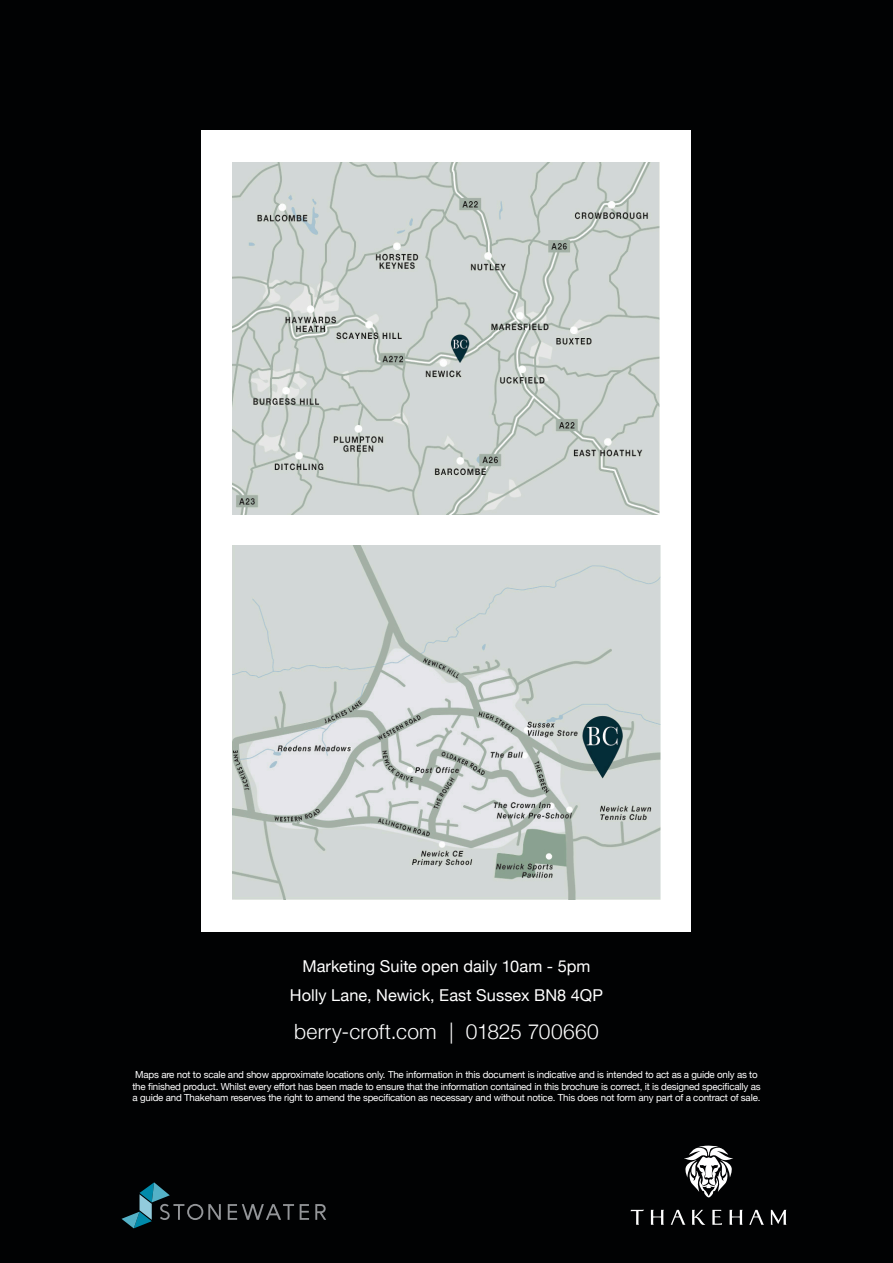
<style>
.page{position:relative;width:893px;height:1263px;background:#010203}
.page>*{position:absolute;margin:0;border:0;box-sizing:border-box;transform-origin:0 0}
.t1{font:300 21px "Helvetica Neue";letter-spacing:.01em;color:#fff}
.t2{font:16.35px "Helvetica Neue";letter-spacing:.005em;color:#fff}
.t3{font:9.75px/11.7px "Helvetica Neue";letter-spacing:-.02em;color:#fff}
</style>
<div class="page">
<div style="left:202px;top:130px;width:489px;height:801px;background:#fff"></div>
<svg style="left:122px;top:1182px;width:99px;height:46px"></svg>
<svg style="left:228px;top:1204px;width:66px;height:16px"></svg>
<svg style="left:300px;top:1204px;width:9px;height:16px"></svg>
<svg style="left:315px;top:1204px;width:11px;height:16px"></svg>
<svg style="left:671px;top:1210px;width:15px;height:15px"></svg>
<svg style="left:749px;top:1210px;width:15px;height:15px"></svg>
<svg style="left:651px;top:1210px;width:13px;height:15px"></svg>
<svg style="left:631px;top:1210px;width:13px;height:15px"></svg>
<svg style="left:692px;top:1210px;width:13px;height:15px"></svg>
<svg style="left:712px;top:1210px;width:10px;height:15px"></svg>
<svg style="left:730px;top:1210px;width:13px;height:15px"></svg>
<svg style="left:771px;top:1210px;width:15px;height:15px"></svg>
<svg style="left:684px;top:1145px;width:49px;height:52px"></svg>
<img style="left:233px;top:545px;width:427px;height:354px">
<img style="left:233px;top:162px;width:426px;height:352px">
<p class="t2" style="left:302px;top:955px;width:290px">Marketing Suite open daily 10am - 5pm</p>
<p class="t2" style="left:290px;top:983px;width:315px">Holly Lane, Newick, East Sussex BN8 4QP</p>
<p class="t1" style="left:294px;top:1015px;width:306px">berry-croft.com | 01825 700660</p>
<p class="t3" style="left:132px;top:1069px;width:630px">Maps are not to scale and show approximate locations only. The information in this document is indicative and is intended to act as a guide only as to the finished product. Whilst every effort has been made to ensure that the information contained in this brochure is correct, it is designed specifically as a guide and Thakeham reserves the right to amend the specification as necessary and without notice. This does not form any part of a contract of sale.</p>
</div>
